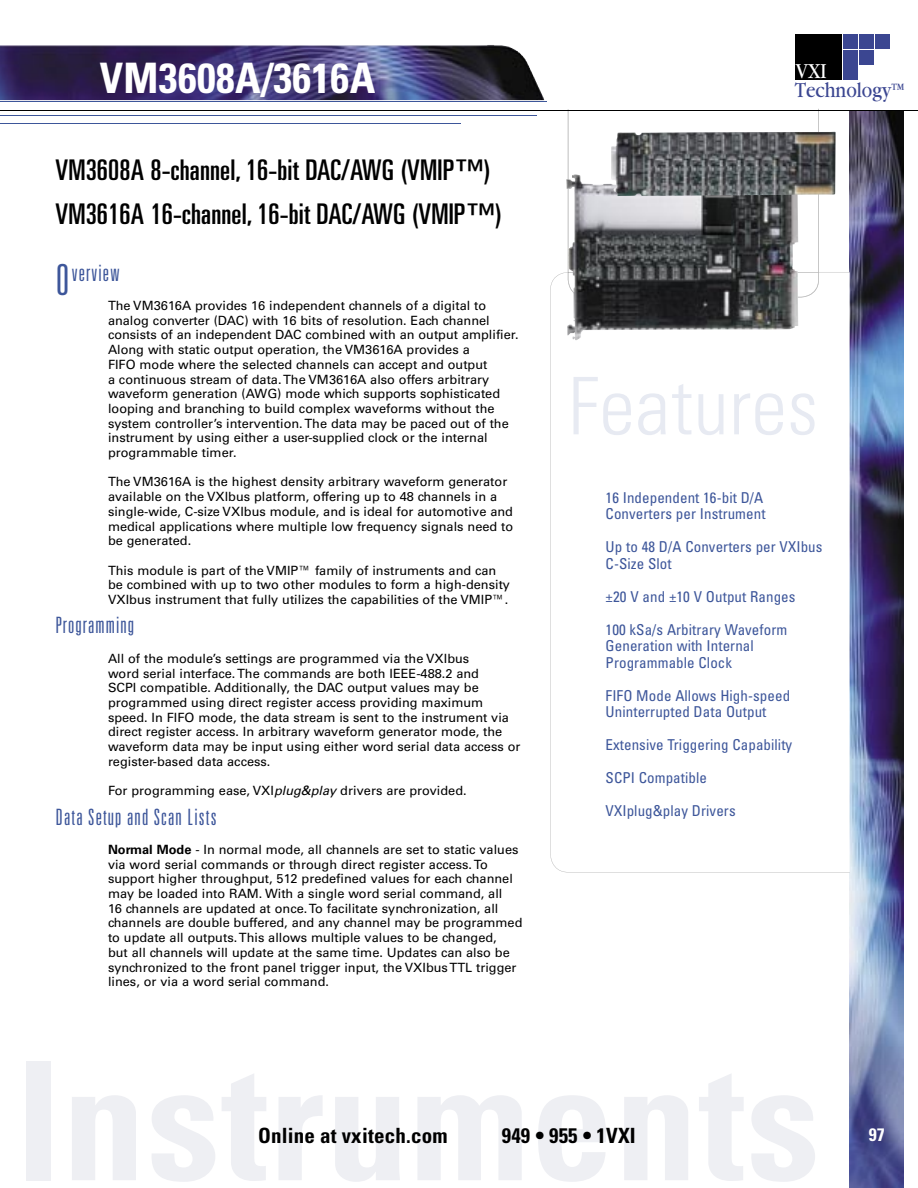
<style>
.page{position:relative;width:918px;height:1188px;background:#fff}
.page>*{position:absolute;margin:0;border:0;box-sizing:border-box;transform-origin:0 0}
.t1{font:300 condensed 79.5px "Univers";letter-spacing:.005em;color:#e7eaf2}
.t2{font:700 condensed 42px "Univers";letter-spacing:.01em;color:#fff}
.t3{font:ultra-condensed 28.5px/44.2px "Univers";letter-spacing:.005em;color:#000;scale:1.05 1}
.t4{font:300 ultra-condensed 22.5px "Univers";letter-spacing:.05em;color:#3d569a}
.t5{font:22.35px "Garamond";color:#3b4691;scale:.86 1}
.t6{font:22.35px "Garamond";color:#fff;scale:.86 1}
.t7{font:700 condensed 21px "Univers";letter-spacing:.01em;color:#000}
.t8{font:700 condensed 18px "Univers";color:#fff}
.t9{font:condensed 15px/16.5px "Univers";letter-spacing:.005em;color:#3d569a}
.t10{font:12.75px/14.7px "Univers";color:#000}
.s1{font-size:42.9px}
.s2{font-style:italic}
.s3{font-weight:700}
.s4{font-size:16.5px}
</style>
<div class="page">
<img style="left:0;top:45px;width:544px;height:55px">
<img style="left:850px;top:111px;width:54px;height:1077px">
<svg style="left:550px;top:272px;width:300px;height:600px"></svg>
<svg style="left:568px;top:109px;width:251px;height:189px"></svg>
<div style="left:795px;top:34px;width:47px;height:46px;background:#000"></div>
<div style="left:843px;top:34px;width:15px;height:14px;background:#3b4691"></div>
<div style="left:843px;top:50px;width:15px;height:14px;background:#3b4691"></div>
<div style="left:843px;top:66px;width:15px;height:14px;background:#3b4691"></div>
<div style="left:859px;top:50px;width:15px;height:14px;background:#3b4691"></div>
<div style="left:859px;top:34px;width:15px;height:14px;background:#3b4691"></div>
<div style="left:875px;top:34px;width:15px;height:14px;background:#3b4691"></div>
<hr style="left:0;top:115px;width:537px;height:1px;background:#3d569a">
<hr style="left:0;top:123px;width:461px;height:1px;background:#3d569a">
<hr style="left:0;top:101px;width:546px;height:1px;background:#3d569a">
<hr style="left:0;top:110px;width:918px;height:1px;background:#000">
<img style="left:611px;top:131px;width:225px;height:65px">
<h2 class="t2" style="left:100px;top:53px;width:277px">VM3608A/3616A</h2>
<h3 class="t3" style="left:55px;top:148px;width:427px">VM3608A 8-channel, 16-bit DAC/AWG (VMIP™)<br>VM3616A 16-channel, 16-bit DAC/AWG (VMIP™)</h3>
<h3 class="t4" style="left:56px;top:261px;width:65px"><span class="s1">O</span>verview</h3>
<p class="t10" style="left:108px;top:298px;width:412px">The VM3616A provides 16 independent channels of a digital to analog converter (DAC) with 16 bits of resolution. Each channel consists of an independent DAC combined with an output amplifier.<br>Along with static output operation, the VM3616A provides a<br>FIFO mode where the selected channels can accept and output<br>a continuous stream of data. The VM3616A also offers arbitrary waveform generation (AWG) mode which supports sophisticated looping and branching to build complex waveforms without the system controller’s intervention. The data may be paced out of the instrument by using either a user-supplied clock or the internal programmable timer.</p>
<p class="t10" style="left:108px;top:475px;width:407px">The VM3616A is the highest density arbitrary waveform generator available on the VXIbus platform, offering up to 48 channels in a single-wide, C-size VXIbus module, and is ideal for automotive and medical applications where multiple low frequency signals need to be generated.</p>
<p class="t10" style="left:108px;top:563px;width:404px">This module is part of the VMIP™ family of instruments and can be combined with up to two other modules to form a high-density<br>VXIbus instrument that fully utilizes the capabilities of the VMIP™.</p>
<h3 class="t4" style="left:56px;top:614px;width:80px">Programming</h3>
<p class="t10" style="left:108px;top:651px;width:414px">All of the module’s settings are programmed via the VXIbus<br>word serial interface. The commands are both IEEE-488.2 and<br>SCPI compatible. Additionally, the DAC output values may be programmed using direct register access providing maximum speed. In FIFO mode, the data stream is sent to the instrument via direct register access. In arbitrary waveform generator mode, the waveform data may be input using either word serial data access or register-based data access.</p>
<p class="t10" style="left:108px;top:783px;width:360px">For programming ease, VXI<span class="s2">plug&amp;play</span> drivers are provided.</p>
<h3 class="t4" style="left:56px;top:805px;width:163px">Data Setup and Scan Lists</h3>
<p class="t10" style="left:108px;top:842px;width:416px"><span class="s3">Normal Mode</span> - In normal mode, all channels are set to static values via word serial commands or through direct register access. To support higher throughput, 512 predefined values for each channel may be loaded into RAM. With a single word serial command, all<br>16 channels are updated at once. To facilitate synchronization, all channels are double buffered, and any channel may be programmed to update all outputs. This allows multiple values to be changed,<br>but all channels will update at the same time. Updates can also be synchronized to the front panel trigger input, the VXIbus TTL trigger lines, or via a word serial command.</p>
<h3 class="t6" style="left:796px;top:59px;width:37px">VXI</h3>
<h3 class="t5" style="left:795px;top:78px;width:130px">Technology<span class="s4">™</span></h3>
<h1 class="t1" style="left:568px;top:359px;width:252px">Features</h1>
<p class="t9" style="left:606px;top:489px;width:161px">16 Independent 16-bit D/A<br>Converters per Instrument</p>
<p class="t9" style="left:606px;top:538px;width:218px">Up to 48 D/A Converters per VXIbus<br>C-Size Slot</p>
<p class="t9" style="left:606px;top:588px;width:191px">±20 V and ±10 V Output Ranges</p>
<p class="t9" style="left:606px;top:621px;width:183px">100 kSa/s Arbitrary Waveform<br>Generation with Internal<br>Programmable Clock</p>
<p class="t9" style="left:606px;top:687px;width:186px">FIFO Mode Allows High-speed<br>Uninterrupted Data Output</p>
<p class="t9" style="left:606px;top:736px;width:188px">Extensive Triggering Capability</p>
<p class="t9" style="left:606px;top:761px;width:132px;line-height:33px">SCPI Compatible<br>VXIplug&amp;play Drivers</p>
<h3 class="t7" style="left:258px;top:1123px;width:191px">Online at vxitech.com</h3>
<h3 class="t7" style="left:502px;top:1123px;width:135px">949 • 955 • 1VXI</h3>
<h3 class="t8" style="left:869px;top:1123px;width:18px">97</h3>
</div>
